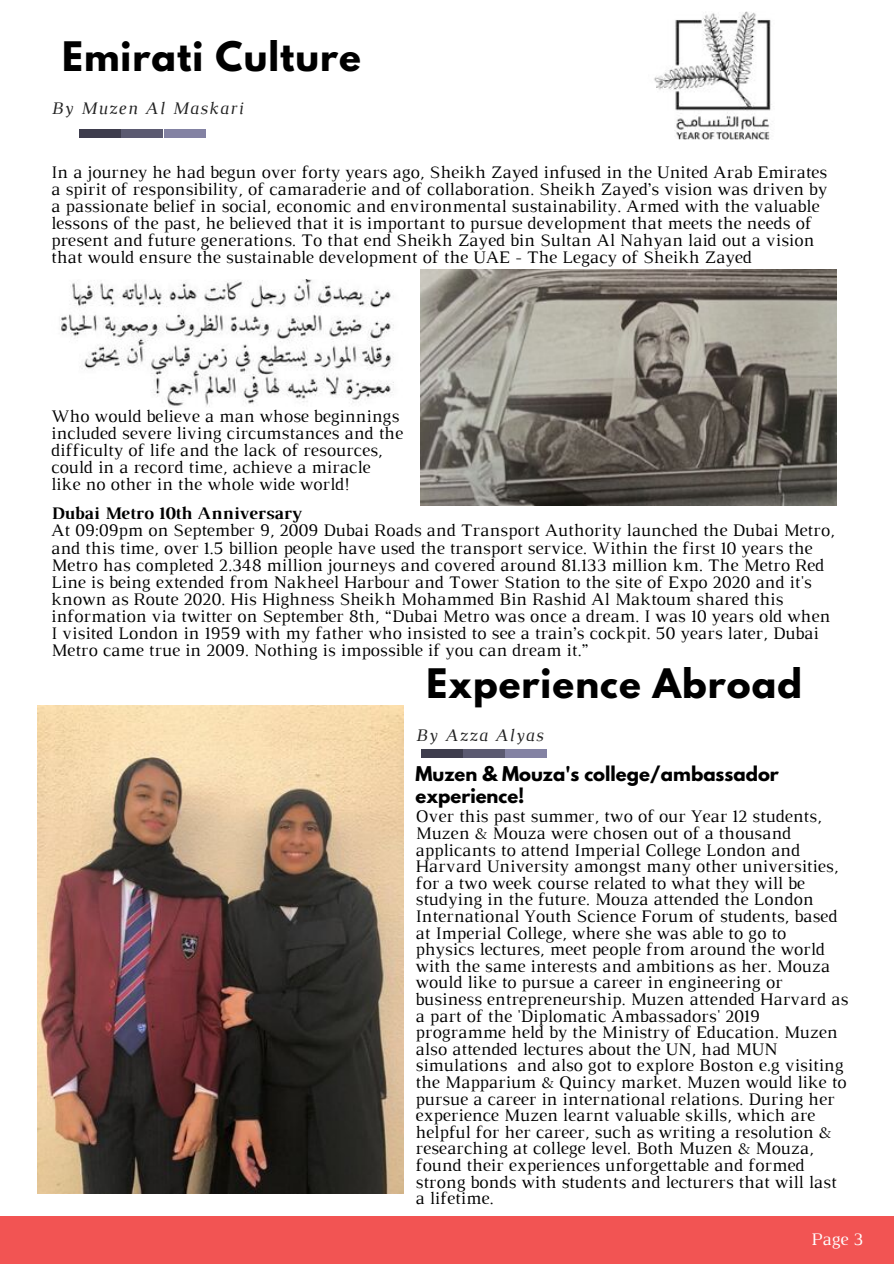
<style>
.page{position:relative;width:894px;height:1264px;background:#fff}
.page>*{position:absolute;margin:0;border:0;box-sizing:border-box;transform-origin:0 0}
.t1{font:700 36px "League Spartan";letter-spacing:.03em;color:#000}
.t2{font:18px/16.6px "Luthier";color:#000}
.t3{font:700 18px/21.8px "League Spartan";color:#000}
.t4{font:italic 18px "Luthier";letter-spacing:.07em;color:#222}
.t5{font:700 18px "Luthier";color:#000}
.t6{font:18px "Luthier";color:#fff}
</style>
<div class="page">
<div style="left:79px;top:129px;width:42px;height:9px;background:#3e3d4d"></div>
<div style="left:122px;top:129px;width:41px;height:9px;background:#5b5a71"></div>
<div style="left:164px;top:129px;width:41px;height:9px;background:#8382a3"></div>
<img style="left:37px;top:705px;width:366px;height:488px">
<div style="left:421px;top:749px;width:41px;height:9px;background:#3e3d4d"></div>
<div style="left:463px;top:749px;width:41px;height:9px;background:#5b5a71"></div>
<div style="left:505px;top:749px;width:42px;height:9px;background:#8382a3"></div>
<div style="left:0;top:1216px;width:893px;height:47px;background:#f25453"></div>
<img style="left:61px;top:279px;width:333px;height:128px">
<img style="left:421px;top:270px;width:415px;height:235px">
<img style="left:654px;top:11px;width:118px;height:129px">
<h1 class="t1" style="left:62px;top:39px;width:300px">Emirati Culture</h1>
<p class="t4" style="left:51px;top:102px;width:194px">By Muzen Al Maskari</p>
<p class="t2" style="left:51px;top:164px;width:777px;line-height:17.1px">In a journey he had begun over forty years ago, Sheikh Zayed infused in the United Arab Emirates a spirit of responsibility, of camaraderie and of collaboration. Sheikh Zayed’s vision was driven by a passionate belief in social, economic and environmental sustainability. Armed with the valuable lessons of the past, he believed that it is important to pursue development that meets the needs of present and future generations. To that end Sheikh Zayed bin Sultan Al Nahyan laid out a vision that would ensure the sustainable development of the UAE - The Legacy of Sheikh Zayed</p>
<p class="t2" style="left:51px;top:409px;width:353px">Who would believe a man whose beginnings included severe living circumstances and the difficulty of life and the lack of resources, could in a record time, achieve a miracle like no other in the whole wide world!</p>
<p class="t5" style="left:51px;top:507px;width:252px">Dubai Metro 10th Anniversary</p>
<p class="t2" style="left:51px;top:523px;width:785px;line-height:17.1px">At 09:09pm on September 9, 2009 Dubai Roads and Transport Authority launched the Dubai Metro, and this time, over 1.5 billion people have used the transport service. Within the first 10 years the Metro has completed 2.348 million journeys and covered around 81.133 million km. The Metro Red Line is being extended from Nakheel Harbour and Tower Station to the site of Expo 2020 and it's known as Route 2020. His Highness Sheikh Mohammed Bin Rashid Al Maktoum shared this information via twitter on September 8th, “Dubai Metro was once a dream. I was 10 years old when I visited London in 1959 with my father who insisted to see a train’s cockpit. 50 years later, Dubai Metro came true in 2009. Nothing is impossible if you can dream it.”</p>
<h1 class="t1" style="left:426px;top:665px;width:377px">Experience Abroad</h1>
<p class="t4" style="left:415px;top:728px;width:129px">By Azza Alyas</p>
<p class="t3" style="left:415px;top:765px;width:365px">Muzen &amp; Mouza's college/ambassador experience!</p>
<p class="t2" style="left:415px;top:809px;width:434px">Over this past summer, two of our Year 12 students, Muzen &amp; Mouza were chosen out of a thousand applicants to attend Imperial College London and Harvard University amongst many other universities, for a two week course related to what they will be studying in the future. Mouza attended the London International Youth Science Forum of students, based at Imperial College, where she was able to go to physics lectures, meet people from around the world with the same interests and ambitions as her. Mouza would like to pursue a career in engineering or business entrepreneurship. Muzen attended Harvard as a part of the 'Diplomatic Ambassadors' 2019 programme held by the Ministry of Education. Muzen also attended lectures about the UN, had MUN simulations and also got to explore Boston e.g visiting the Mapparium &amp; Quincy market. Muzen would like to pursue a career in international relations. During her experience Muzen learnt valuable skills, which are helpful for her career, such as writing a resolution &amp; researching at college level. Both Muzen &amp; Mouza, found their experiences unforgettable and formed strong bonds with students and lecturers that will last a lifetime.</p>
<p class="t6" style="left:811px;top:1232px;width:54px">Page 3</p>
</div>
